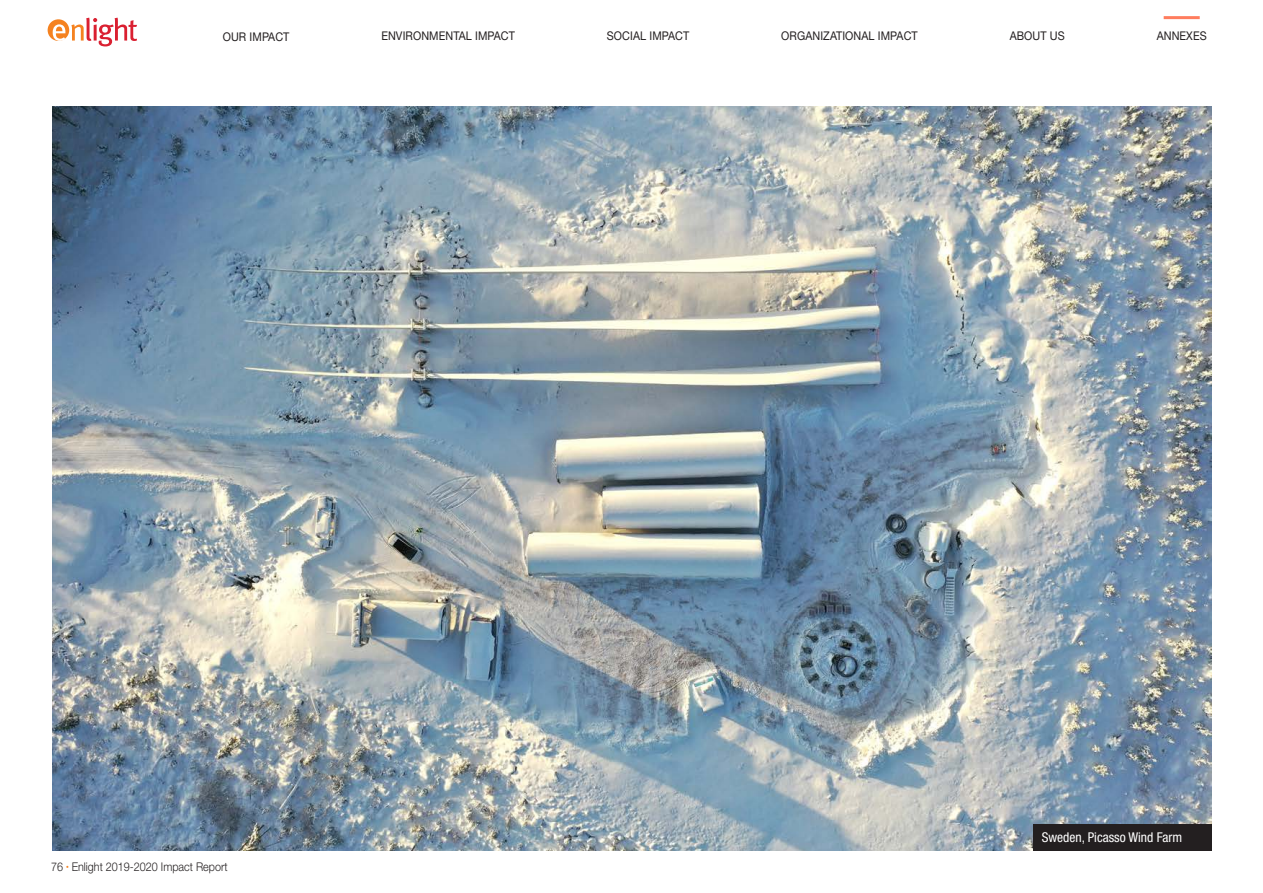
<style>
.page{position:relative;width:1263px;height:893px;background:#fff}
.page>*{position:absolute;margin:0;border:0;box-sizing:border-box;transform-origin:0 0}
.t1{font:condensed 13.5px "Helvetica Neue LT Std";color:#fff}
.t2{font:12px "Helvetica Neue LT Std";letter-spacing:.01em;color:#231f20;scale:.9 1}
.t3{font:300 12px "Helvetica Neue LT Std";color:#231f20;scale:.9 1}
.s1{font-size:6px;color:#f58220}
</style>
<div class="page">
<div style="left:48px;top:19px;width:21px;height:22px;background:#f58220;border-radius:50%"></div>
<svg style="left:71px;top:18px;width:66px;height:28px"></svg>
<svg style="left:53px;top:24px;width:12px;height:17px"></svg>
<img style="left:52px;top:106px;width:1160px;height:744px">
<div style="left:1033px;top:824px;width:179px;height:26px;background:#231f20"></div>
<hr style="left:1164px;top:16px;width:36px;height:3px;background:#ff7d5e">
<p class="t2" style="left:223px;top:30px;width:76px">OUR IMPACT</p>
<p class="t2" style="left:381px;top:29px;width:150px">ENVIRONMENTAL IMPACT</p>
<p class="t2" style="left:607px;top:29px;width:93px">SOCIAL IMPACT</p>
<p class="t2" style="left:781px;top:29px;width:153px">ORGANIZATIONAL IMPACT</p>
<p class="t2" style="left:1010px;top:29px;width:63px">ABOUT US</p>
<p class="t2" style="left:1157px;top:29px;width:57px">ANNEXES</p>
<p class="t3" style="left:51px;top:859px;width:198px">76 <span class="s1">•</span> Enlight 2019-2020 Impact Report</p>
<p class="t1" style="left:1042px;top:829px;width:142px">Sweden, Picasso Wind Farm</p>
</div>
